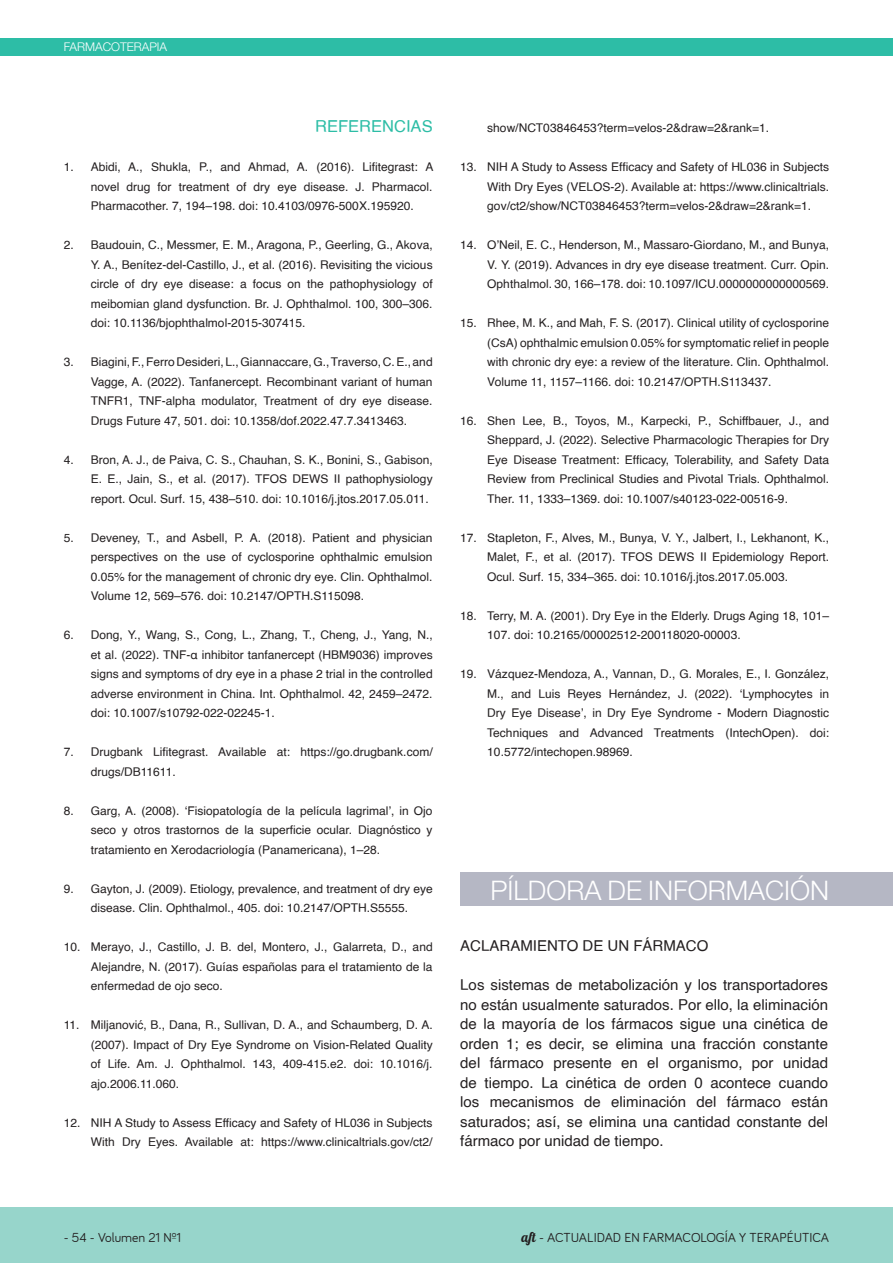
<style>
.page{position:relative;width:893px;height:1263px;background:#fff}
.page>*{position:absolute;margin:0;border:0;box-sizing:border-box;transform-origin:0 0}
.ENCABEZADOS_1{font:300 27px "Helvetica Neue";color:#fff}
.REFERENCIAS_BIBLIOGR{font:16.5px "Helvetica";color:#2dbda6}
.ESTANDAR_2{font:15px/19.5px "Helvetica";color:#231f20;text-align:justify}
.NUMERACIÓN{font:13.5px "Bariol";color:#231f20}
.t1{font:12px/19.5px "Helvetica";color:#231f20;text-align:justify}
.t2{font:300 12px "Helvetica Neue";color:#fff}
.s1{font-family:"Lobster 1.4"}
</style>
<div class="page">
<div style="left:0;top:1208px;width:893px;height:55px;background:#97d5cb"></div>
<div style="left:0;top:38px;width:893px;height:17px;background:#2dbda6"></div>
<div style="left:460px;top:873px;width:433px;height:33px;background:#b5b7c4"></div>
<p class="t2" style="left:64px;top:40px;width:105px">FARMACOTERAPIA</p>
<p class="REFERENCIAS_BIBLIOGR" style="left:315px;top:113px;width:119px">REFERENCIAS</p>
<p class="t1" style="left:91px;top:157px;width:344px;text-indent:-27px">1. Abidi, A., Shukla, P., and Ahmad, A. (2016). Lifitegrast: A novel drug for treatment of dry eye disease. J. Pharmacol.<br>Pharmacother. 7, 194–198. doi: 10.4103/0976-500X.195920.</p>
<p class="t1" style="left:91px;top:235px;width:343px;text-indent:-27px">2. Baudouin, C., Messmer, E. M., Aragona, P., Geerling, G., Akova, Y. A., Benítez-del-Castillo, J., et al. (2016). Revisiting the vicious circle of dry eye disease: a focus on the pathophysiology of meibomian gland dysfunction. Br. J. Ophthalmol. 100, 300–306. doi: 10.1136/bjophthalmol-2015-307415.</p>
<p class="t1" style="left:91px;top:352px;width:343px;text-indent:-27px">3. Biagini, F., Ferro Desideri, L., Giannaccare, G., Traverso, C. E., and Vagge, A. (2022). Tanfanercept. Recombinant variant of human TNFR1, TNF-alpha modulator, Treatment of dry eye disease.<br>Drugs Future 47, 501. doi: 10.1358/dof.2022.47.7.3413463.</p>
<p class="t1" style="left:91px;top:450px;width:343px;text-indent:-27px">4. Bron, A. J., de Paiva, C. S., Chauhan, S. K., Bonini, S., Gabison, E. E., Jain, S., et al. (2017). TFOS DEWS II pathophysiology report. Ocul. Surf. 15, 438–510. doi: 10.1016/j.jtos.2017.05.011.</p>
<p class="t1" style="left:91px;top:528px;width:343px;text-indent:-27px">5. Deveney, T., and Asbell, P. A. (2018). Patient and physician perspectives on the use of cyclosporine ophthalmic emulsion 0.05% for the management of chronic dry eye. Clin. Ophthalmol.<br>Volume 12, 569–576. doi: 10.2147/OPTH.S115098.</p>
<p class="t1" style="left:91px;top:625px;width:343px;text-indent:-27px">6. Dong, Y., Wang, S., Cong, L., Zhang, T., Cheng, J., Yang, N., et al. (2022). TNF-α inhibitor tanfanercept (HBM9036) improves signs and symptoms of dry eye in a phase 2 trial in the controlled adverse environment in China. Int. Ophthalmol. 42, 2459–2472. doi: 10.1007/s10792-022-02245-1.</p>
<p class="t1" style="left:91px;top:742px;width:343px;text-indent:-27px">7. Drugbank Lifitegrast. Available at: https://go.drugbank.com/ drugs/DB11611.</p>
<p class="t1" style="left:91px;top:801px;width:343px;text-indent:-27px">8. Garg, A. (2008). ‘Fisiopatología de la película lagrimal’, in Ojo seco y otros trastornos de la superficie ocular. Diagnóstico y tratamiento en Xerodacriología (Panamericana), 1–28.</p>
<p class="t1" style="left:64px;top:879px;width:370px;text-align:center">9. Gayton, J. (2009). Etiology, prevalence, and treatment of dry eye disease. Clin. Ophthalmol., 405. doi: 10.2147/OPTH.S5555.</p>
<p class="t1" style="left:91px;top:937px;width:343px;text-indent:-27px">10. Merayo, J., Castillo, J. B. del, Montero, J., Galarreta, D., and Alejandre, N. (2017). Guías españolas para el tratamiento de la enfermedad de ojo seco.</p>
<p class="t1" style="left:91px;top:1015px;width:343px;text-indent:-27px">11. Miljanović, B., Dana, R., Sullivan, D. A., and Schaumberg, D. A. (2007). Impact of Dry Eye Syndrome on Vision-Related Quality of Life. Am. J. Ophthalmol. 143, 409-415.e2. doi: 10.1016/j. ajo.2006.11.060.</p>
<p class="t1" style="left:64px;top:1113px;width:370px;text-align:right">12. NIH A Study to Assess Efficacy and Safety of HL036 in Subjects<br>With Dry Eyes. Available at: https://www.clinicaltrials.gov/ct2/</p>
<p class="t1" style="left:487px;top:118px;width:283px">show/NCT03846453?term=velos-2&amp;draw=2&amp;rank=1.</p>
<p class="t1" style="left:487px;top:157px;width:343px;text-indent:-27px">13. NIH A Study to Assess Efficacy and Safety of HL036 in Subjects With Dry Eyes (VELOS-2). Available at: https://www.clinicaltrials. gov/ct2/show/NCT03846453?term=velos-2&amp;draw=2&amp;rank=1.</p>
<p class="t1" style="left:487px;top:235px;width:343px;text-indent:-27px">14. O’Neil, E. C., Henderson, M., Massaro-Giordano, M., and Bunya, V. Y. (2019). Advances in dry eye disease treatment. Curr. Opin.<br>Ophthalmol. 30, 166–178. doi: 10.1097/ICU.0000000000000569.</p>
<p class="t1" style="left:487px;top:313px;width:343px;text-indent:-27px">15. Rhee, M. K., and Mah, F. S. (2017). Clinical utility of cyclosporine (CsA) ophthalmic emulsion 0.05% for symptomatic relief in people with chronic dry eye: a review of the literature. Clin. Ophthalmol.<br>Volume 11, 1157–1166. doi: 10.2147/OPTH.S113437.</p>
<p class="t1" style="left:487px;top:411px;width:343px;text-indent:-27px">16. Shen Lee, B., Toyos, M., Karpecki, P., Schiffbauer, J., and Sheppard, J. (2022). Selective Pharmacologic Therapies for Dry Eye Disease Treatment: Efficacy, Tolerability, and Safety Data Review from Preclinical Studies and Pivotal Trials. Ophthalmol.<br>Ther. 11, 1333–1369. doi: 10.1007/s40123-022-00516-9.</p>
<p class="t1" style="left:487px;top:528px;width:343px;text-indent:-27px">17. Stapleton, F., Alves, M., Bunya, V. Y., Jalbert, I., Lekhanont, K., Malet, F., et al. (2017). TFOS DEWS II Epidemiology Report.<br>Ocul. Surf. 15, 334–365. doi: 10.1016/j.jtos.2017.05.003.</p>
<p class="t1" style="left:487px;top:606px;width:343px;text-indent:-27px">18. Terry, M. A. (2001). Dry Eye in the Elderly. Drugs Aging 18, 101–<br>107. doi: 10.2165/00002512-200118020-00003.</p>
<p class="t1" style="left:487px;top:664px;width:343px;text-indent:-27px">19. Vázquez-Mendoza, A., Vannan, D., G. Morales, E., I. González, M., and Luis Reyes Hernández, J. (2022). ‘Lymphocytes in Dry Eye Disease’, in Dry Eye Syndrome - Modern Diagnostic Techniques and Advanced Treatments (IntechOpen). doi:<br>10.5772/intechopen.98969.</p>
<p class="ENCABEZADOS_1" style="left:490px;top:874px;width:340px">PÍLDORA DE INFORMACIÓN</p>
<p class="ESTANDAR_2" style="left:460px;top:936px;width:250px">ACLARAMIENTO DE UN FÁRMACO</p>
<p class="ESTANDAR_2" style="left:460px;top:975px;width:369px">Los sistemas de metabolización y los transportadores no están usualmente saturados. Por ello, la eliminación de la mayoría de los fármacos sigue una cinética de orden 1; es decir, se elimina una fracción constante del fármaco presente en el organismo, por unidad de tiempo. La cinética de orden 0 acontece cuando los mecanismos de eliminación del fármaco están saturados; así, se elimina una cantidad constante del fármaco por unidad de tiempo.</p>
<p class="NUMERACIÓN" style="left:64px;top:1230px;width:119px">- 54 - Volumen 21 Nº1</p>
<p class="NUMERACIÓN" style="left:522px;top:1230px;width:309px"><span class="s1">aft</span> - ACTUALIDAD EN FARMACOLOGÍA Y TERAPÉUTICA</p>
</div>
